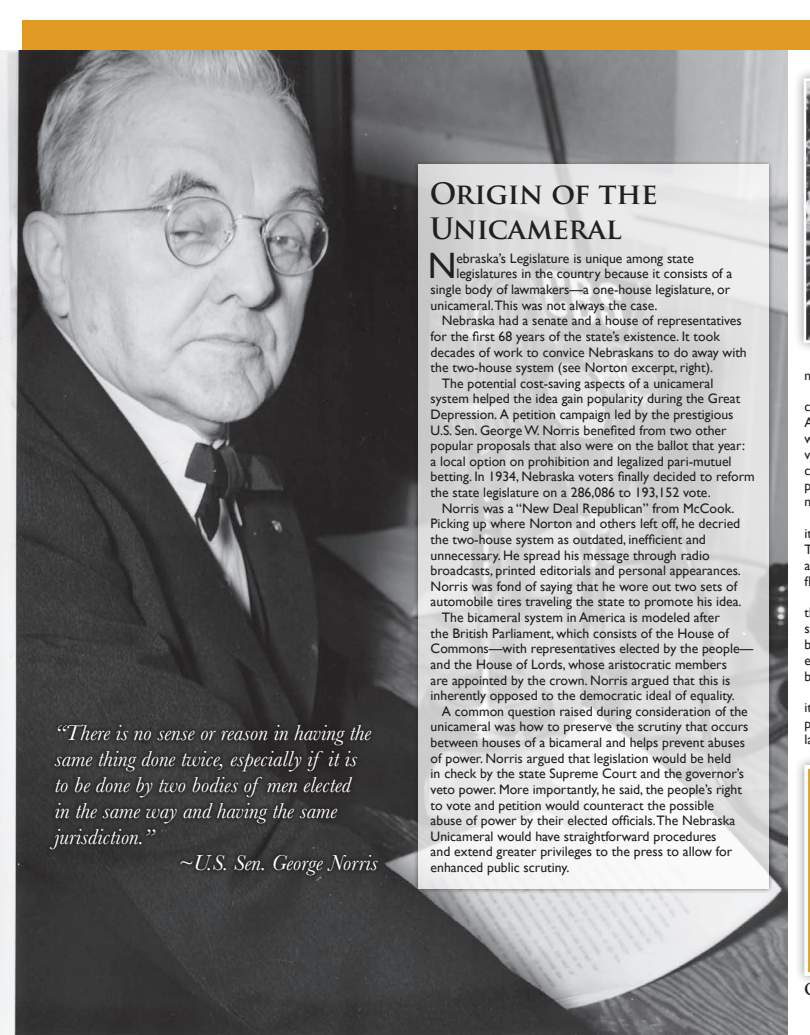
<style>
.page{position:relative;width:810px;height:1035px;background:#fff}
.page>*{position:absolute;margin:0;border:0;box-sizing:border-box;transform-origin:0 0}
.Paragraph{font:36.62px "Gill Sans";color:#231f20}
.t1{font:700 28.75px "Trajan Pro";letter-spacing:-.01em;color:#231f20}
.Section_Headers{font:italic 22.5px/25.9px "Baskerville";color:#fff}
.Paragraph-2{font:13.75px/15.6px "Gill Sans";color:#231f20}
</style>
<div class="page">
<img style="left:0;top:50px;width:788px;height:985px">
<div style="left:414px;top:160px;width:360px;height:734px;background:#231f20;opacity:.75"></div>
<svg style="left:418px;top:165px;width:351px;height:724px"></svg>
<div style="left:794px;top:755px;width:16px;height:231px;background:#231f20;opacity:.5"></div>
<svg style="left:804px;top:765px;width:6px;height:211px"></svg>
<svg style="left:46px;top:720px;width:337px;height:160px;fill:#353435"></svg>
<div style="left:22px;top:21px;width:770px;height:29px;background:#e19a24"></div>
<div style="left:792px;top:21px;width:18px;height:29px;background:#e19a24"></div>
<div style="left:793px;top:67px;width:17px;height:287px;background:#231f20;opacity:.5"></div>
<svg style="left:804px;top:78px;width:6px;height:265px"></svg>
<p class="Section_Headers" style="left:55px;top:720px;width:318px">“There is no sense or reason in having the same thing done twice, especially if it is to be done by two bodies of men elected in the same way and having the same jurisdiction.”</p>
<p class="Section_Headers" style="left:179px;top:850px;width:201px">~U.S. Sen. George Norris</p>
<p class="t1" style="left:430px;top:176px;width:229px">Origin of the</p>
<p class="t1" style="left:430px;top:210px;width:193px">Unicameral</p>
<p class="Paragraph" style="left:428px;top:245px;width:30px">N</p>
<p class="Paragraph-2" style="left:456px;top:250px;width:239px">ebraska’s Legislature is unique among state</p>
<p class="Paragraph-2" style="left:456px;top:266px;width:278px">legislatures in the country because it consists of a</p>
<p class="Paragraph-2" style="left:431px;top:281px;width:301px">single body of lawmakers—a one-house legislature, or</p>
<p class="Paragraph-2" style="left:431px;top:297px;width:228px">unicameral.This was not always the case.</p>
<p class="Paragraph-2" style="left:431px;top:313px;width:318px;text-indent:11px">Nebraska had a senate and a house of representatives for the first 68 years of the state’s existence. It took decades of work to convice Nebraskans to do away with the two-house system (see Norton excerpt, right).</p>
<p class="Paragraph-2" style="left:431px;top:375px;width:326px;text-indent:11px">The potential cost-saving aspects of a unicameral system helped the idea gain popularity during the Great Depression. A petition campaign led by the prestigious U.S. Sen. George W. Norris benefited from two other popular proposals that also were on the ballot that year:<br>a local option on prohibition and legalized pari-mutuel betting. In 1934, Nebraska voters finally decided to reform the state legislature on a 286,086 to 193,152 vote.</p>
<p class="Paragraph-2" style="left:431px;top:500px;width:313px;text-indent:11px">Norris was a “New Deal Republican” from McCook.<br>Picking up where Norton and others left off, he decried the two-house system as outdated, inefficient and unnecessary. He spread his message through radio broadcasts, printed editorials and personal appearances.<br>Norris was fond of saying that he wore out two sets of automobile tires traveling the state to promote his idea.</p>
<p class="Paragraph-2" style="left:431px;top:609px;width:324px;text-indent:11px">The bicameral system in America is modeled after<br>the British Parliament, which consists of the House of Commons—with representatives elected by the people— and the House of Lords, whose aristocratic members<br>are appointed by the crown. Norris argued that this is inherently opposed to the democratic ideal of equality.</p>
<p class="Paragraph-2" style="left:431px;top:703px;width:319px;text-indent:11px">A common question raised during consideration of the unicameral was how to preserve the scrutiny that occurs between houses of a bicameral and helps prevent abuses of power. Norris argued that legislation would be held<br>in check by the state Supreme Court and the governor’s veto power. More importantly, he said, the people’s right to vote and petition would counteract the possible abuse of power by their elected officials.The Nebraska Unicameral would have straightforward procedures<br>and extend greater privileges to the press to allow for enhanced public scrutiny.</p>
<p class="Paragraph-2" style="left:805px;top:367px;width:12px">m</p>
<p class="Paragraph-2" style="left:805px;top:399px;width:12px">c<br>A w v c p m</p>
<p class="Paragraph-2" style="left:805px;top:525px;width:10px">it<br>T a fl</p>
<p class="Paragraph-2" style="left:805px;top:605px;width:8px">t s b e b</p>
<p class="Paragraph-2" style="left:805px;top:700px;width:9px;text-align:justify">it p l</p>
</div>
